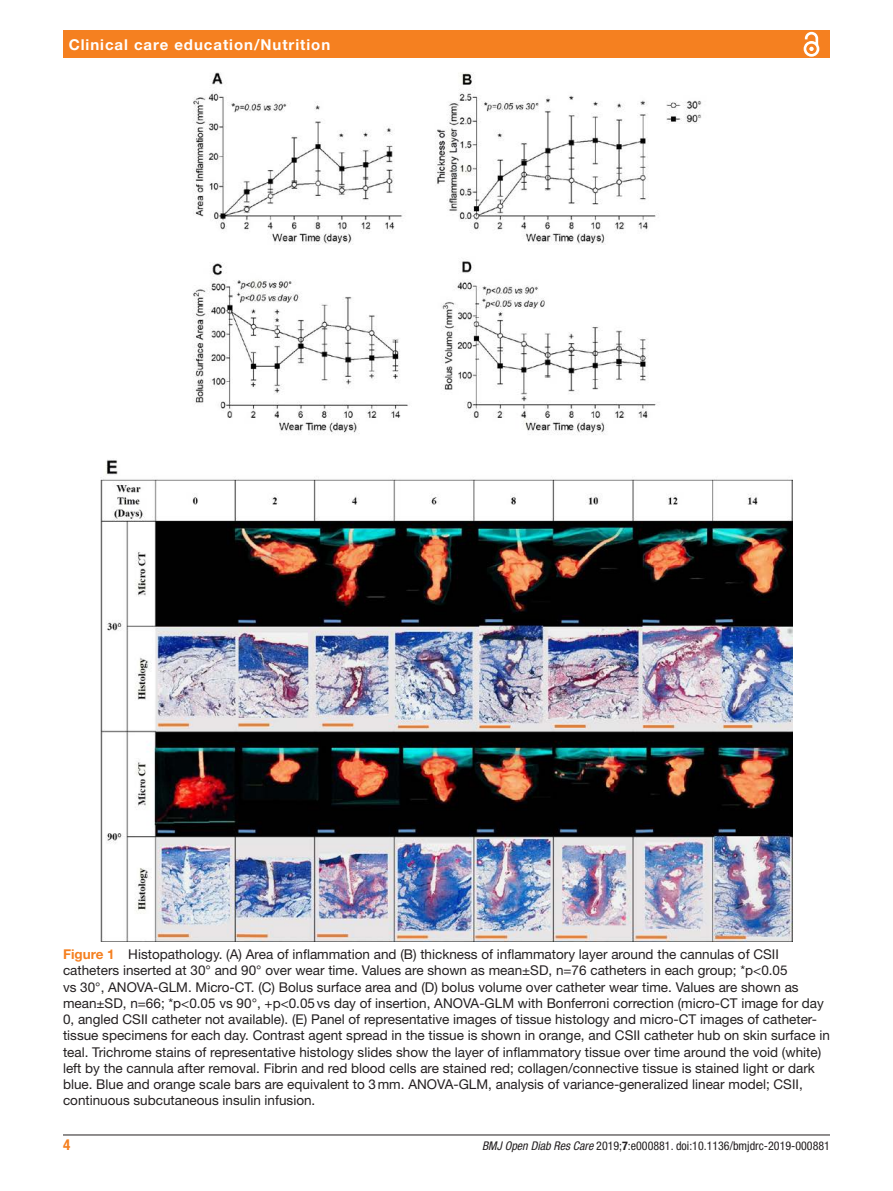
<style>
.page{position:relative;width:893px;height:1191px;background:#fff}
.page>*{position:absolute;margin:0;border:0;box-sizing:border-box;transform-origin:0 0}
.t1{font:700 15px "Helvetica Neue LT Std";letter-spacing:.065em;color:#fff}
.t2{font:700 condensed 15px "Helvetica Neue LT Std";color:#f58020}
.t3{font:13.5px/16.2px "Helvetica Neue LT Std";color:#231f20}
.t4{font:condensed 12px "Helvetica Neue LT Std";color:#231f20}
.s1{font-weight:700;color:#f58020}
.s2{font-style:italic}
.s3{font-weight:700}
</style>
<div class="page">
<hr style="left:63px;top:1134px;width:767px;height:1px;background:#231f20">
<div style="left:63px;top:31px;width:767px;height:27px;background:#f58020"></div>
<svg style="left:803px;top:31px;width:17px;height:26px"></svg>
<img style="left:101px;top:73px;width:691px;height:868px">
<p class="t1" style="left:69px;top:35px;width:263px">Clinical care education/Nutrition</p>
<p class="t3" style="left:63px;top:946px;width:768px"><span class="s1">Figure 1</span> Histopathology. (A) Area of inflammation and (B) thickness of inflammatory layer around the cannulas of CSII catheters inserted at 30° and 90° over wear time. Values are shown as mean±SD, n=76 catheters in each group; *p&lt;0.05<br>vs 30°, ANOVA-GLM. Micro-CT. (C) Bolus surface area and (D) bolus volume over catheter wear time. Values are shown as mean±SD, n=66; *p&lt;0.05 vs 90°, +p&lt;0.05vs day of insertion, ANOVA-GLM with Bonferroni correction (micro-CT image for day 0, angled CSII catheter not available). (E) Panel of representative images of tissue histology and micro-CT images of catheter&shy;tissue specimens for each day. Contrast agent spread in the tissue is shown in orange, and CSII catheter hub on skin surface in teal. Trichrome stains of representative histology slides show the layer of inflammatory tissue over time around the void (white) left by the cannula after removal. Fibrin and red blood cells are stained red; collagen/connective tissue is stained light or dark blue. Blue and orange scale bars are equivalent to 3mm. ANOVA-GLM, analysis of variance-generalized linear model; CSII, continuous subcutaneous insulin infusion.</p>
<p class="t2" style="left:63px;top:1135px;width:9px">4</p>
<p class="t4" style="left:482px;top:1138px;width:349px"><span class="s2">BMJ Open Diab Res Care</span> 2019;<span class="s3">7</span>:e000881. doi:10.1136/bmjdrc-2019-000881</p>
</div>
